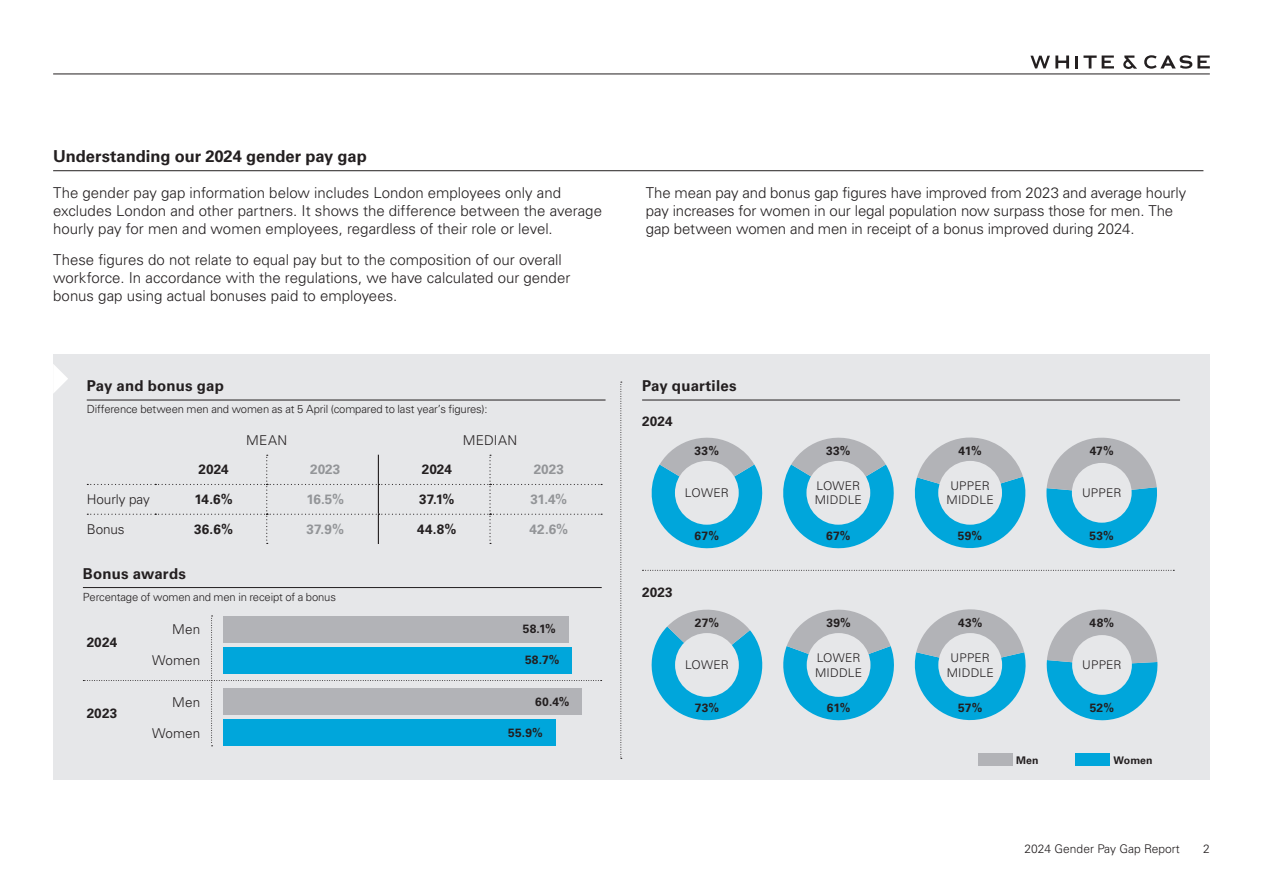
<style>
.page{position:relative;width:1263px;height:893px;background:#fff}
.page>*{position:absolute;margin:0;border:0;box-sizing:border-box;transform-origin:0 0}
.Paragraph_Style_3{font:700 16.5px "Univers LT Pro 65";color:#231f20}
.Paragraph_Style_1{font:300 15px/18px "Univers LT Pro 45";color:#231f20}
.DEALS_-_Tombstone_Headline{font:700 15px "Univers LT Pro 65";letter-spacing:.01em;color:#231f20}
.GENERAL_-_Body{font:700 13.5px "Univers LT Pro 65";letter-spacing:.01em;color:#231f20}
.GENERAL_-_Body-2{font:300 13.5px "Univers LT Pro 45";letter-spacing:.005em;color:#231f20}
.GENERAL_-_Body-3{font:700 13.5px "Univers LT Pro 65";letter-spacing:.005em;color:#939598}
.GENERAL_-_Body-4{font:700 12px "Univers LT Pro 65";letter-spacing:.02em;color:#231f20}
.GENERAL_-_Body-5{font:300 12px/14.4px "Univers LT Pro 45";letter-spacing:.02em;color:#231f20}
.GENERAL_-_Body-6{font:300 12px "Univers LT Pro 45";color:#231f20}
.GENERAL_-_Body-7{font:300 11.25px "Univers LT Pro 45";letter-spacing:-.015em;color:#231f20}
.GENERAL_-_Body-8{font:700 10.5px "Univers LT Pro 65";letter-spacing:.005em;color:#231f20}
</style>
<div class="page">
<svg style="left:1123px;top:56px;width:14px;height:13px"></svg>
<svg style="left:1030px;top:56px;width:39px;height:12px"></svg>
<svg style="left:1075px;top:56px;width:39px;height:12px"></svg>
<svg style="left:1144px;top:55px;width:66px;height:14px"></svg>
<hr style="left:53px;top:74px;width:1157px;height:1px;background:#231f20">
<div style="left:54px;top:354px;width:1156px;height:426px;background:#e6e7e9"></div>
<svg style="left:53px;top:365px;width:15px;height:29px"></svg>
<svg style="left:620px;top:382px;width:2px;height:377px"></svg>
<hr style="left:53px;top:170px;width:1150px;height:1px;background:#231f20">
<hr style="left:642px;top:400px;width:538px;height:1px;background:#231f20">
<svg style="left:642px;top:570px;width:532px;height:1px"></svg>
<svg style="left:87px;top:455px;width:515px;height:89px"></svg>
<div style="left:1076px;top:754px;width:34px;height:12px;background:#00a6db"></div>
<div style="left:978px;top:753px;width:34px;height:12px;background:#b2b3b7"></div>
<hr style="left:87px;top:400px;width:518px;height:1px;background:#231f20">
<svg style="left:83px;top:616px;width:519px;height:130px"></svg>
<hr style="left:83px;top:587px;width:519px;height:1px;background:#231f20">
<div style="left:223px;top:616px;width:346px;height:26px;background:#b2b3b7"></div>
<div style="left:223px;top:647px;width:349px;height:26px;background:#00a6db"></div>
<div style="left:223px;top:688px;width:359px;height:27px;background:#b2b3b7"></div>
<div style="left:223px;top:720px;width:333px;height:26px;background:#00a6db"></div>
<svg style="left:651px;top:609px;width:112px;height:112px"></svg>
<div style="left:675px;top:633px;width:64px;height:64px;background:#e6e7e9;border-radius:50%"></div>
<svg style="left:783px;top:609px;width:111px;height:112px"></svg>
<div style="left:807px;top:633px;width:63px;height:64px;background:#e6e7e9;border-radius:50%"></div>
<svg style="left:914px;top:609px;width:112px;height:112px"></svg>
<div style="left:938px;top:633px;width:64px;height:64px;background:#e6e7e9;border-radius:50%"></div>
<svg style="left:1047px;top:609px;width:111px;height:112px"></svg>
<div style="left:1072px;top:635px;width:60px;height:60px;background:#e6e7e9;border-radius:50%"></div>
<svg style="left:651px;top:437px;width:112px;height:112px"></svg>
<div style="left:675px;top:461px;width:64px;height:64px;background:#e6e7e9;border-radius:50%"></div>
<svg style="left:783px;top:437px;width:111px;height:112px"></svg>
<div style="left:806px;top:461px;width:64px;height:64px;background:#e6e7e9;border-radius:50%"></div>
<svg style="left:914px;top:437px;width:112px;height:112px"></svg>
<div style="left:938px;top:461px;width:64px;height:64px;background:#e6e7e9;border-radius:50%"></div>
<svg style="left:1046px;top:437px;width:111px;height:112px"></svg>
<div style="left:1072px;top:463px;width:60px;height:60px;background:#e6e7e9;border-radius:50%"></div>
<p class="Paragraph_Style_3" style="left:53px;top:146px;width:315px">Understanding our 2024 gender pay gap</p>
<p class="Paragraph_Style_1" style="left:53px;top:184px;width:550px">The gender pay gap information below includes London employees only and excludes London and other partners. It shows the difference between the average hourly pay for men and women employees, regardless of their role or level.</p>
<p class="Paragraph_Style_1" style="left:53px;top:250px;width:519px">These figures do not relate to equal pay but to the composition of our overall workforce. In accordance with the regulations, we have calculated our gender bonus gap using actual bonuses paid to employees.</p>
<p class="DEALS_-_Tombstone_Headline" style="left:87px;top:377px;width:139px">Pay and bonus gap</p>
<p class="GENERAL_-_Body-7" style="left:87px;top:403px;width:402px">Difference between men and women as at 5 April (compared to last year’s figures):</p>
<p class="GENERAL_-_Body-2" style="left:246px;top:432px;width:42px">MEAN</p>
<p class="GENERAL_-_Body-2" style="left:463px;top:432px;width:56px">MEDIAN</p>
<p class="GENERAL_-_Body" style="left:199px;top:462px;width:32px">2024</p>
<p class="GENERAL_-_Body-3" style="left:310px;top:462px;width:32px">2023</p>
<p class="GENERAL_-_Body" style="left:422px;top:462px;width:32px">2024</p>
<p class="GENERAL_-_Body-3" style="left:534px;top:462px;width:32px">2023</p>
<p class="GENERAL_-_Body-2" style="left:87px;top:491px;width:65px">Hourly pay</p>
<p class="GENERAL_-_Body" style="left:194px;top:491px;width:40px">14.6%</p>
<p class="GENERAL_-_Body-3" style="left:306px;top:491px;width:39px">16.5%</p>
<p class="GENERAL_-_Body" style="left:419px;top:491px;width:37px">37.1%</p>
<p class="GENERAL_-_Body-3" style="left:530px;top:491px;width:38px">31.4%</p>
<p class="GENERAL_-_Body-2" style="left:87px;top:521px;width:39px">Bonus</p>
<p class="GENERAL_-_Body" style="left:194px;top:521px;width:40px">36.6%</p>
<p class="GENERAL_-_Body-3" style="left:306px;top:521px;width:39px">37.9%</p>
<p class="GENERAL_-_Body" style="left:417px;top:521px;width:41px">44.8%</p>
<p class="GENERAL_-_Body-3" style="left:529px;top:521px;width:40px">42.6%</p>
<p class="DEALS_-_Tombstone_Headline" style="left:83px;top:564px;width:105px">Bonus awards</p>
<p class="GENERAL_-_Body-7" style="left:83px;top:590px;width:255px">Percentage of women and men in receipt of a bonus</p>
<p class="GENERAL_-_Body" style="left:87px;top:634px;width:32px">2024</p>
<p class="GENERAL_-_Body" style="left:87px;top:705px;width:32px">2023</p>
<p class="GENERAL_-_Body-2" style="left:172px;top:621px;width:29px">Men</p>
<p class="GENERAL_-_Body-2" style="left:152px;top:652px;width:50px">Women</p>
<p class="GENERAL_-_Body-2" style="left:172px;top:694px;width:29px">Men</p>
<p class="GENERAL_-_Body-2" style="left:152px;top:725px;width:50px">Women</p>
<p class="GENERAL_-_Body-4" style="left:523px;top:622px;width:35px">58.1%</p>
<p class="GENERAL_-_Body-4" style="left:525px;top:653px;width:36px">58.7%</p>
<p class="GENERAL_-_Body-4" style="left:535px;top:695px;width:36px">60.4%</p>
<p class="GENERAL_-_Body-4" style="left:508px;top:726px;width:36px">55.9%</p>
<p class="Paragraph_Style_1" style="left:646px;top:184px;width:542px">The mean pay and bonus gap figures have improved from 2023 and average hourly pay increases for women in our legal population now surpass those for men. The gap between women and men in receipt of a bonus improved during 2024.</p>
<p class="DEALS_-_Tombstone_Headline" style="left:642px;top:377px;width:96px">Pay quartiles</p>
<p class="GENERAL_-_Body" style="left:642px;top:413px;width:32px">2024</p>
<p class="GENERAL_-_Body-4" style="left:695px;top:443px;width:26px">33%</p>
<p class="GENERAL_-_Body-4" style="left:826px;top:443px;width:26px">33%</p>
<p class="GENERAL_-_Body-4" style="left:958px;top:443px;width:25px">41%</p>
<p class="GENERAL_-_Body-4" style="left:1090px;top:443px;width:25px">47%</p>
<p class="GENERAL_-_Body-5" style="left:685px;top:486px;width:45px">LOWER</p>
<p class="GENERAL_-_Body-5" style="left:815px;top:478px;width:49px">LOWER<br>MIDDLE</p>
<p class="GENERAL_-_Body-5" style="left:946px;top:478px;width:49px;text-align:center">UPPER<br>MIDDLE</p>
<p class="GENERAL_-_Body-5" style="left:1082px;top:486px;width:41px">UPPER</p>
<p class="GENERAL_-_Body-4" style="left:695px;top:528px;width:26px">67%</p>
<p class="GENERAL_-_Body-4" style="left:826px;top:528px;width:26px">67%</p>
<p class="GENERAL_-_Body-4" style="left:958px;top:528px;width:26px">59%</p>
<p class="GENERAL_-_Body-4" style="left:1089px;top:528px;width:26px">53%</p>
<p class="GENERAL_-_Body" style="left:642px;top:584px;width:32px">2023</p>
<p class="GENERAL_-_Body-4" style="left:695px;top:616px;width:26px">27%</p>
<p class="GENERAL_-_Body-4" style="left:826px;top:616px;width:26px">39%</p>
<p class="GENERAL_-_Body-4" style="left:958px;top:616px;width:26px">43%</p>
<p class="GENERAL_-_Body-4" style="left:1089px;top:616px;width:26px">48%</p>
<p class="GENERAL_-_Body-5" style="left:685px;top:658px;width:45px">LOWER</p>
<p class="GENERAL_-_Body-5" style="left:815px;top:651px;width:49px">LOWER<br>MIDDLE</p>
<p class="GENERAL_-_Body-5" style="left:947px;top:651px;width:49px;text-align:center">UPPER<br>MIDDLE</p>
<p class="GENERAL_-_Body-5" style="left:1082px;top:658px;width:41px">UPPER</p>
<p class="GENERAL_-_Body-4" style="left:695px;top:701px;width:26px">73%</p>
<p class="GENERAL_-_Body-4" style="left:827px;top:701px;width:25px">61%</p>
<p class="GENERAL_-_Body-4" style="left:958px;top:701px;width:26px">57%</p>
<p class="GENERAL_-_Body-4" style="left:1090px;top:701px;width:26px">52%</p>
<p class="GENERAL_-_Body-8" style="left:1016px;top:754px;width:24px">Men</p>
<p class="GENERAL_-_Body-8" style="left:1114px;top:754px;width:40px">Women</p>
<p class="GENERAL_-_Body-6" style="left:1024px;top:841px;width:157px">2024 Gender Pay Gap Report</p>
<p class="GENERAL_-_Body-5" style="left:1203px;top:841px;width:8px">2</p>
</div>
